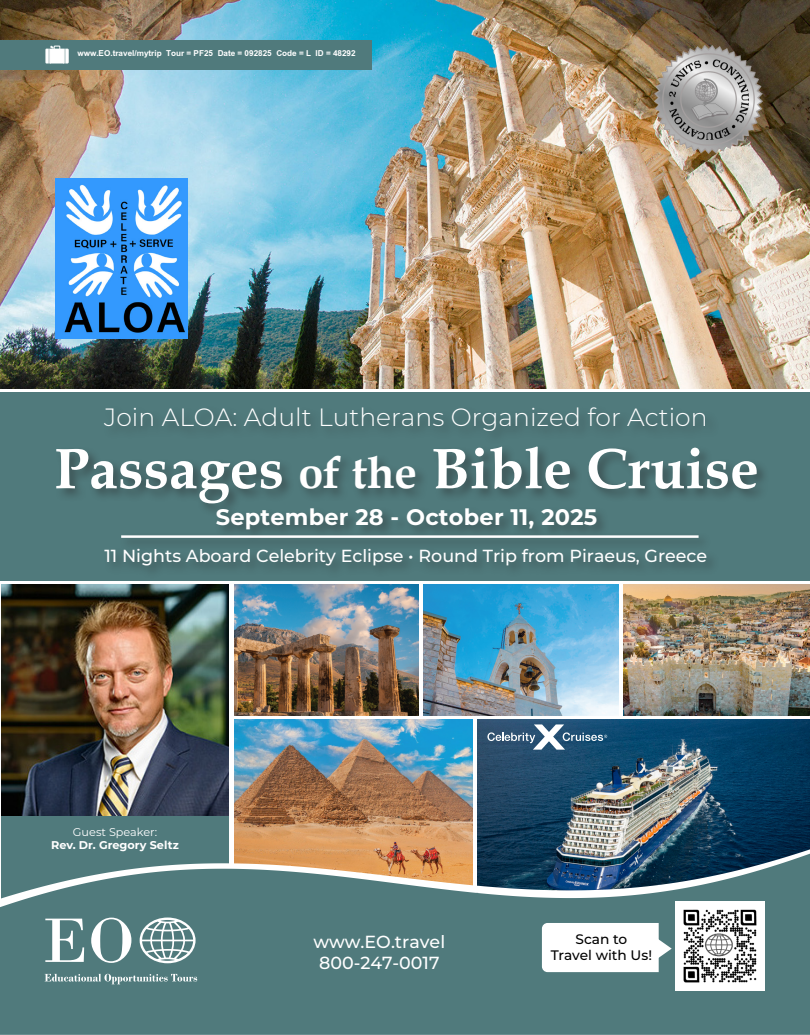
<style>
.page{position:relative;width:810px;height:1035px;background:#fff}
.page>*{position:absolute;margin:0;border:0;box-sizing:border-box;transform-origin:0 0}
.t1{font:700 57.5px "Book Antiqua";color:#fff}
.t2{font:300 25px "Montserrat";color:#fff}
.t3{font:700 22.5px "Montserrat";letter-spacing:.01em;color:#fff}
.t4{font:500 17.5px/21px "Montserrat";color:#fff;text-align:center}
.t5{font:500 13.75px/16.5px "Montserrat";color:#000;text-align:center}
.t6{font:700 12.5px "Browallia New";color:#fff}
.t7{font:700 11.25px "Montserrat";color:#fff}
.t8{font:11.25px "Montserrat";color:#fff}
.s1{font-size:45px}
</style>
<div class="page">
<img style="left:1px;top:584px;width:228px;height:233px">
<div style="left:1px;top:817px;width:228px;height:86px;background:#507a7c"></div>
<img style="left:0;top:0;width:810px;height:389px">
<img style="left:234px;top:720px;width:238px;height:129px">
<img style="left:477px;top:720px;width:333px;height:129px">
<img style="left:624px;top:584px;width:186px;height:131px">
<div style="left:0;top:392px;width:810px;height:188px;background:#507a7c"></div>
<div style="left:0;top:40px;width:372px;height:30px;background:#507a7c"></div>
<img style="left:46px;top:46px;width:22px;height:18px">
<img style="left:234px;top:584px;width:185px;height:131px">
<div style="left:54px;top:444px;width:716px;height:73px;background:#231f20;opacity:.45"></div>
<div style="left:214px;top:506px;width:395px;height:36px;background:#4b7072"></div>
<div style="left:102px;top:546px;width:618px;height:33px;background:#4d7577"></div>
<div style="left:102px;top:405px;width:617px;height:40px;background:#4e7779"></div>
<div style="left:119px;top:533px;width:593px;height:18px;background:#4c7274"></div>
<hr style="left:121px;top:535px;width:578px;height:3px;background:#fff">
<img style="left:424px;top:584px;width:195px;height:131px">
<img style="left:234px;top:849px;width:576px;height:5px">
<svg style="left:0;top:854px;width:810px;height:181px;background:#597d7e"></svg>
<img style="left:676px;top:902px;width:89px;height:88px">
<svg style="left:542px;top:923px;width:130px;height:49px"></svg>
<svg style="left:488px;top:724px;width:119px;height:26px;background:#51748f"></svg>
<svg style="left:45px;top:919px;width:39px;height:43px"></svg>
<svg style="left:91px;top:918px;width:40px;height:45px"></svg>
<svg style="left:45px;top:974px;width:152px;height:10px;background:#7d9c9d"></svg>
<svg style="left:140px;top:918px;width:56px;height:45px"></svg>
<img style="left:56px;top:178px;width:131px;height:160px">
<img style="left:654px;top:46px;width:108px;height:108px">
<p class="t6" style="left:77px;top:45px;width:280px">www.EO.travel/mytrip Tour = PF25 Date = 092825 Code = L ID = 48292</p>
<h2 class="t2" style="left:104px;top:400px;width:605px">Join ALOA: Adult Lutherans Organized for Action</h2>
<h1 class="t1" style="left:54px;top:429px;width:706px">Passages <span class="s1">of the</span> Bible Cruise</h1>
<p class="t3" style="left:216px;top:500px;width:383px">September 28 - October 11, 2025</p>
<p class="t4" style="left:104px;top:545px;width:604px">11 Nights Aboard Celebrity Eclipse • Round Trip from Piraeus, Greece</p>
<p class="t8" style="left:73px;top:824px;width:86px">Guest Speaker:</p>
<p class="t7" style="left:51px;top:837px;width:129px">Rev. Dr. Gregory Seltz</p>
<p class="t4" style="left:313px;top:930px;width:133px">www.EO.travel<br>800-247-0017</p>
<p class="t5" style="left:551px;top:930px;width:103px">Scan to<br>Travel with Us!</p>
</div>
